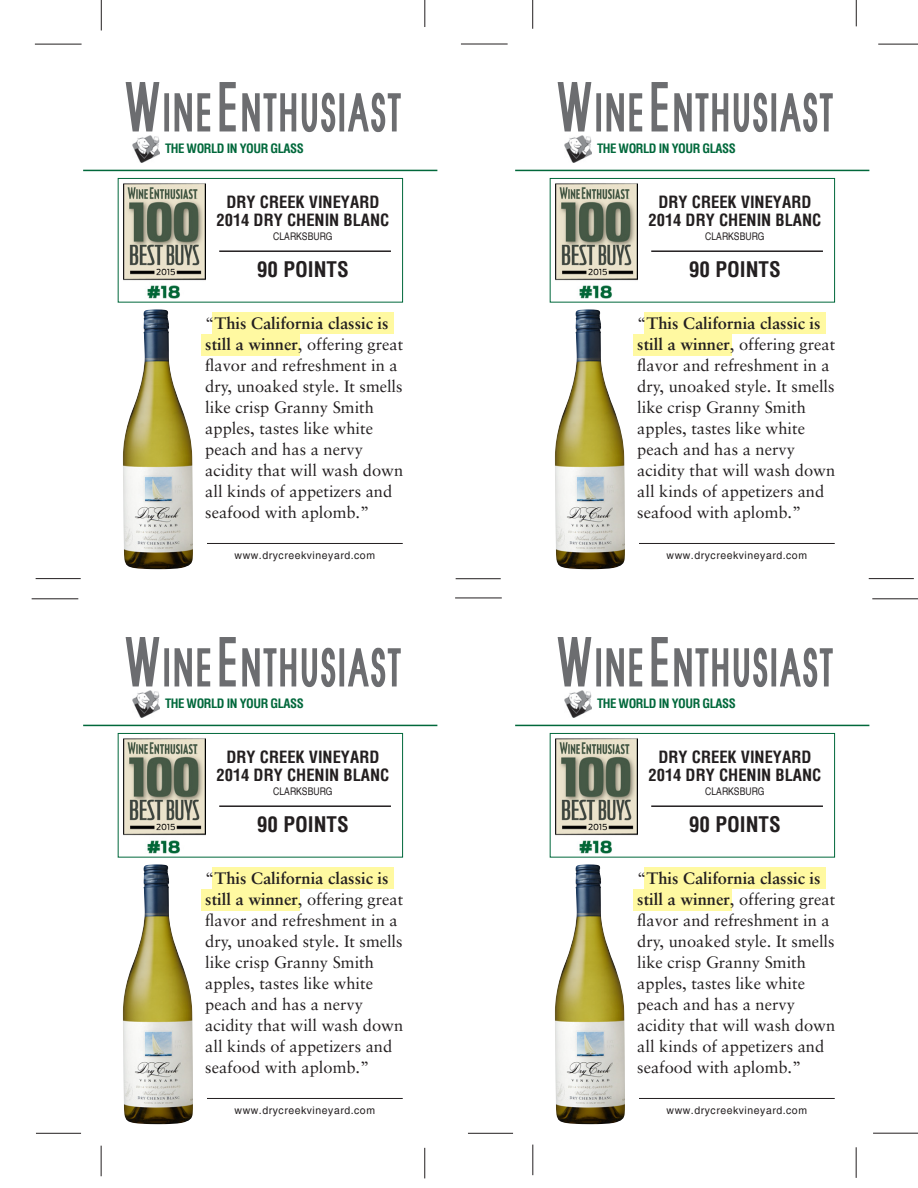
<style>
.page{position:relative;width:918px;height:1188px;background:#fff}
.page>*{position:absolute;margin:0;border:0;box-sizing:border-box;transform-origin:0 0}
.t1{font:700 condensed 21px "Helvetica";color:#231f20}
.t2{font:16.5px/21px "Sabon";color:#231f20}
.t3{font:700 condensed 16.5px "Helvetica";color:#231f20}
.t4{font:700 condensed 12.6px "Helvetica";letter-spacing:-.04em;color:#01683b}
.t5{font:10.5px "Helvetica";letter-spacing:.05em;color:#231f20}
.t6{font:condensed 10.5px "Helvetica";color:#231f20}
.s1{font-weight:700}
</style>
<div class="page">
<hr style="left:461px;top:44px;width:47px;height:1px;background:#231f20">
<hr style="left:456px;top:578px;width:45px;height:1px;background:#231f20">
<svg style="left:532px;top:0;width:1px;height:29px"></svg>
<svg style="left:856px;top:0;width:1px;height:26px"></svg>
<hr style="left:35px;top:44px;width:47px;height:1px;background:#231f20">
<hr style="left:878px;top:44px;width:40px;height:1px;background:#231f20">
<hr style="left:36px;top:578px;width:45px;height:1px;background:#231f20">
<hr style="left:869px;top:578px;width:45px;height:1px;background:#231f20">
<hr style="left:101px;top:0;width:1px;height:30px;background:#231f20">
<svg style="left:424px;top:0;width:1px;height:27px"></svg>
<hr style="left:873px;top:1133px;width:45px;height:1px;background:#231f20">
<hr style="left:32px;top:598px;width:46px;height:1px;background:#231f20">
<hr style="left:36px;top:1133px;width:45px;height:1px;background:#231f20">
<hr style="left:101px;top:1146px;width:1px;height:30px;background:#231f20">
<hr style="left:424px;top:1148px;width:1px;height:30px;background:#231f20">
<hr style="left:455px;top:598px;width:47px;height:1px;background:#231f20">
<hr style="left:872px;top:598px;width:46px;height:1px;background:#231f20">
<hr style="left:468px;top:1133px;width:45px;height:1px;background:#231f20">
<hr style="left:532px;top:1145px;width:1px;height:30px;background:#231f20">
<hr style="left:856px;top:1147px;width:1px;height:31px;background:#231f20">
<img style="left:123px;top:183px;width:82px;height:116px">
<div style="left:118px;top:178px;width:285px;height:124px;border:1px solid #01683b"></div>
<svg style="left:125px;top:82px;width:86px;height:50px"></svg>
<svg style="left:219px;top:82px;width:182px;height:51px"></svg>
<img style="left:133px;top:136px;width:27px;height:26px">
<img style="left:123px;top:309px;width:70px;height:260px">
<hr style="left:83px;top:170px;width:354px;height:1px;background:#01683b">
<hr style="left:207px;top:543px;width:196px;height:1px;background:#231f20">
<hr style="left:219px;top:250px;width:172px;height:2px;background:#231f20">
<div style="left:213px;top:312px;width:181px;height:22px;background:#fff9a1"></div>
<div style="left:201px;top:334px;width:98px;height:21px;background:#fff9a1"></div>
<img style="left:123px;top:738px;width:82px;height:116px">
<div style="left:118px;top:733px;width:285px;height:124px;border:1px solid #01683b"></div>
<svg style="left:125px;top:637px;width:86px;height:50px"></svg>
<svg style="left:219px;top:637px;width:182px;height:51px"></svg>
<img style="left:133px;top:691px;width:27px;height:26px">
<img style="left:123px;top:864px;width:70px;height:260px">
<hr style="left:83px;top:725px;width:354px;height:1px;background:#01683b">
<hr style="left:207px;top:1098px;width:196px;height:1px;background:#231f20">
<hr style="left:219px;top:805px;width:172px;height:2px;background:#231f20">
<div style="left:213px;top:867px;width:181px;height:22px;background:#fff9a1"></div>
<div style="left:201px;top:889px;width:98px;height:21px;background:#fff9a1"></div>
<img style="left:555px;top:183px;width:82px;height:116px">
<div style="left:550px;top:178px;width:285px;height:124px;border:1px solid #01683b"></div>
<svg style="left:557px;top:82px;width:86px;height:50px"></svg>
<svg style="left:651px;top:82px;width:182px;height:51px"></svg>
<img style="left:565px;top:136px;width:27px;height:26px">
<img style="left:555px;top:309px;width:70px;height:260px">
<hr style="left:515px;top:170px;width:354px;height:1px;background:#01683b">
<hr style="left:639px;top:543px;width:196px;height:1px;background:#231f20">
<hr style="left:651px;top:250px;width:172px;height:2px;background:#231f20">
<div style="left:645px;top:312px;width:181px;height:22px;background:#fff9a1"></div>
<div style="left:633px;top:334px;width:98px;height:21px;background:#fff9a1"></div>
<img style="left:555px;top:738px;width:82px;height:116px">
<div style="left:550px;top:733px;width:285px;height:124px;border:1px solid #01683b"></div>
<svg style="left:557px;top:637px;width:86px;height:50px"></svg>
<svg style="left:651px;top:637px;width:182px;height:51px"></svg>
<img style="left:565px;top:691px;width:27px;height:26px">
<img style="left:555px;top:864px;width:70px;height:260px">
<hr style="left:515px;top:725px;width:354px;height:1px;background:#01683b">
<hr style="left:639px;top:1098px;width:196px;height:1px;background:#231f20">
<hr style="left:651px;top:805px;width:172px;height:2px;background:#231f20">
<div style="left:645px;top:867px;width:181px;height:22px;background:#fff9a1"></div>
<div style="left:633px;top:889px;width:98px;height:21px;background:#fff9a1"></div>
<p class="t4" style="left:165px;top:140px;width:140px">THE WORLD IN YOUR GLASS</p>
<p class="t3" style="left:226px;top:191px;width:155px">DRY CREEK VINEYARD</p>
<p class="t3" style="left:217px;top:209px;width:174px">2014 DRY CHENIN BLANC</p>
<p class="t6" style="left:273px;top:230px;width:61px">CLARKSBURG</p>
<p class="t1" style="left:257px;top:256px;width:93px">90 POINTS</p>
<p class="t2" style="left:205px;top:313px;width:200px">“<span class="s1">This California classic is still a winner</span>, offering great flavor and refreshment in a dry, unoaked style. It smells like crisp Granny Smith apples, tastes like white peach and has a nervy acidity that will wash down all kinds of appetizers and seafood with aplomb.”</p>
<p class="t5" style="left:235px;top:550px;width:142px">www.drycreekvineyard.com</p>
<p class="t4" style="left:165px;top:695px;width:140px">THE WORLD IN YOUR GLASS</p>
<p class="t3" style="left:226px;top:746px;width:155px">DRY CREEK VINEYARD</p>
<p class="t3" style="left:217px;top:764px;width:174px">2014 DRY CHENIN BLANC</p>
<p class="t6" style="left:273px;top:785px;width:61px">CLARKSBURG</p>
<p class="t1" style="left:257px;top:811px;width:93px">90 POINTS</p>
<p class="t2" style="left:205px;top:868px;width:200px">“<span class="s1">This California classic is still a winner</span>, offering great flavor and refreshment in a dry, unoaked style. It smells like crisp Granny Smith apples, tastes like white peach and has a nervy acidity that will wash down all kinds of appetizers and seafood with aplomb.”</p>
<p class="t5" style="left:235px;top:1105px;width:142px">www.drycreekvineyard.com</p>
<p class="t4" style="left:597px;top:140px;width:140px">THE WORLD IN YOUR GLASS</p>
<p class="t3" style="left:658px;top:191px;width:155px">DRY CREEK VINEYARD</p>
<p class="t3" style="left:649px;top:209px;width:174px">2014 DRY CHENIN BLANC</p>
<p class="t6" style="left:705px;top:230px;width:61px">CLARKSBURG</p>
<p class="t1" style="left:689px;top:256px;width:93px">90 POINTS</p>
<p class="t2" style="left:637px;top:313px;width:200px">“<span class="s1">This California classic is still a winner</span>, offering great flavor and refreshment in a dry, unoaked style. It smells like crisp Granny Smith apples, tastes like white peach and has a nervy acidity that will wash down all kinds of appetizers and seafood with aplomb.”</p>
<p class="t5" style="left:667px;top:550px;width:142px">www.drycreekvineyard.com</p>
<p class="t4" style="left:597px;top:695px;width:140px">THE WORLD IN YOUR GLASS</p>
<p class="t3" style="left:658px;top:746px;width:155px">DRY CREEK VINEYARD</p>
<p class="t3" style="left:649px;top:764px;width:174px">2014 DRY CHENIN BLANC</p>
<p class="t6" style="left:705px;top:785px;width:61px">CLARKSBURG</p>
<p class="t1" style="left:689px;top:811px;width:93px">90 POINTS</p>
<p class="t2" style="left:637px;top:868px;width:200px">“<span class="s1">This California classic is still a winner</span>, offering great flavor and refreshment in a dry, unoaked style. It smells like crisp Granny Smith apples, tastes like white peach and has a nervy acidity that will wash down all kinds of appetizers and seafood with aplomb.”</p>
<p class="t5" style="left:667px;top:1105px;width:142px">www.drycreekvineyard.com</p>
</div>
